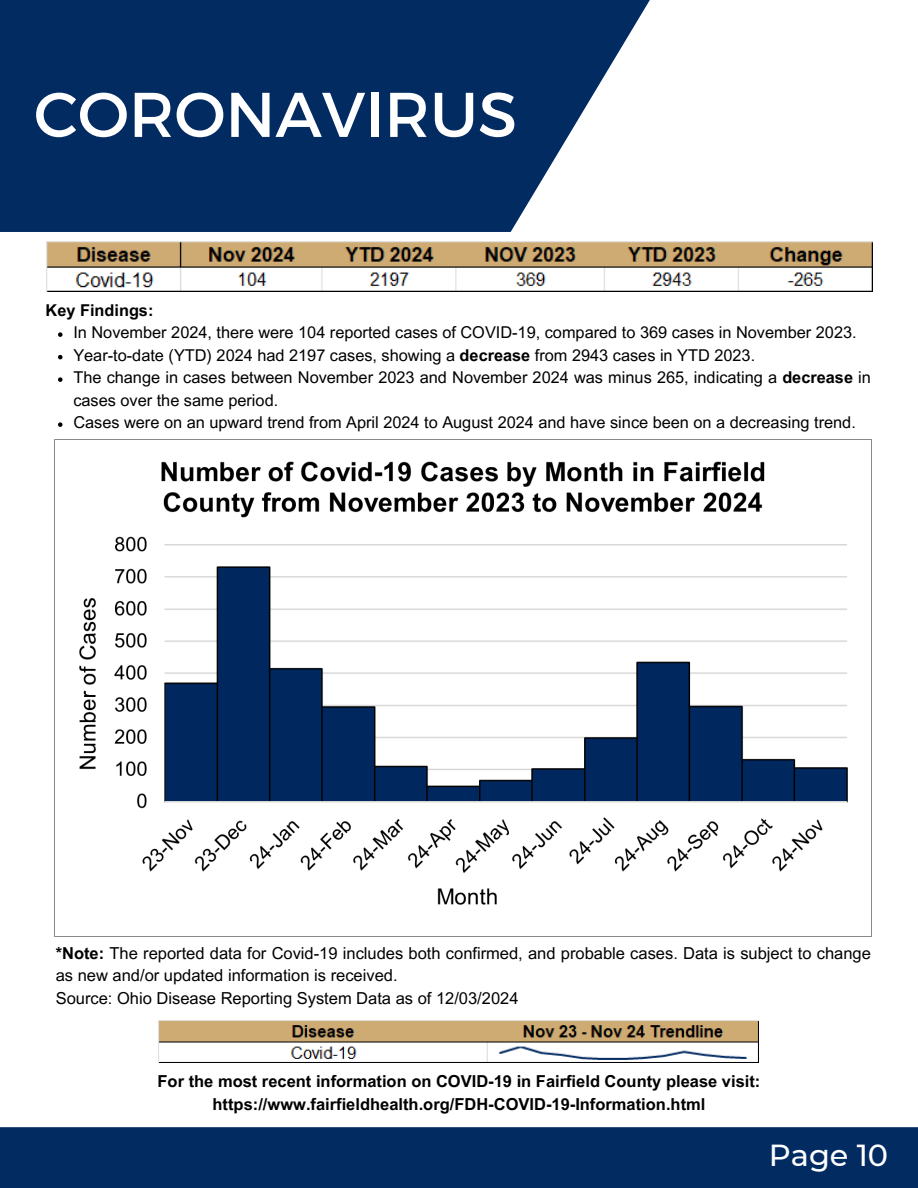
<style>
.page{position:relative;width:918px;height:1188px;background:#fff}
.page>*{position:absolute;margin:0;border:0;box-sizing:border-box;transform-origin:0 0}
.t1{font:63px "Montserrat";color:#fff}
.t2{font:500 30.3px "Montserrat";color:#fff}
.t3{font:16.5px/22.5px "Arial MT Pro";color:#000}
.t4{font:700 16.5px/22.5px "Arial MT Pro";color:#000;text-align:center}
.t5{font:16.35px/22.5px "Arial MT Pro";color:#000}
.t6{font:700 16.35px "Arial MT Pro";color:#000}
.s1{font-weight:700}
</style>
<div class="page">
<svg style="left:0;top:0;width:650px;height:232px;background:#1d4172"></svg>
<div style="left:0;top:1127px;width:918px;height:61px;background:#022b62"></div>
<img style="left:46px;top:241px;width:826px;height:51px">
<img style="left:55px;top:439px;width:816px;height:498px">
<img style="left:158px;top:1020px;width:601px;height:43px">
<svg style="left:58px;top:332px;width:5px;height:5px"></svg>
<svg style="left:58px;top:355px;width:5px;height:4px"></svg>
<svg style="left:58px;top:377px;width:5px;height:5px"></svg>
<svg style="left:58px;top:422px;width:5px;height:5px"></svg>
<h1 class="t1" style="left:34px;top:74px;width:485px">CORONAVIRUS</h1>
<p class="t6" style="left:46px;top:304px;width:109px">Key Findings:</p>
<p class="t5" style="left:73px;top:323px;width:785px">In November 2024, there were 104 reported cases of COVID-19, compared to 369 cases in November 2023.</p>
<p class="t5" style="left:73px;top:346px;width:683px">Year-to-date (YTD) 2024 had 2197 cases, showing a <span class="s1">decrease</span> from 2943 cases in YTD 2023.</p>
<p class="t5" style="left:73px;top:368px;width:799px">The change in cases between November 2023 and November 2024 was minus 265, indicating a <span class="s1">decrease</span> in cases over the same period.</p>
<p class="t5" style="left:73px;top:413px;width:784px">Cases were on an upward trend from April 2024 to August 2024 and have since been on a decreasing trend.</p>
<h3 class="t3" style="left:56px;top:944px;width:817px"><span class="s1">*Note:</span> The reported data for Covid-19 includes both confirmed, and probable cases. Data is subject to change as new and/or updated information is received.</h3>
<p class="t3" style="left:56px;top:989px;width:464px">Source: Ohio Disease Reporting System Data as of 12/03/2024</p>
<p class="t4" style="left:158px;top:1072px;width:604px">For the most recent information on COVID-19 in Fairfield County please visit: https://www.fairfieldhealth.org/FDH-COVID-19-Information.html</p>
<p class="t2" style="left:769px;top:1137px;width:121px">Page 10</p>
</div>
